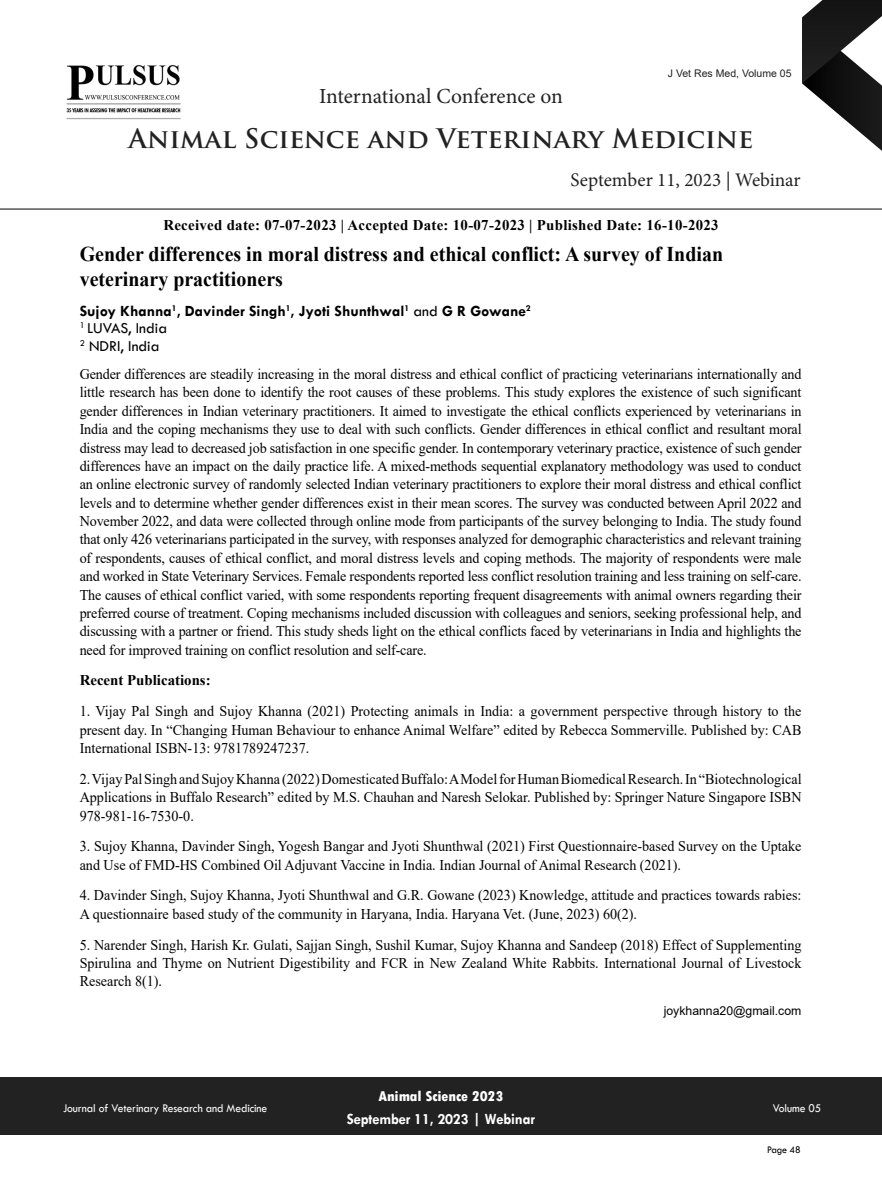
<style>
.page{position:relative;width:882px;height:1197px;background:#fff}
.page>*{position:absolute;margin:0;border:0;box-sizing:border-box;transform-origin:0 0}
.t1{font:700 26.25px "Trajan Pro";color:#222223}
.t2{font:21.53px "Minion Pro";letter-spacing:-.005em;color:#222223}
.t3{font:700 21px/24.5px "Times New Roman";color:#000;scale:.95 1}
.t4{font:19.25px "Minion Pro";color:#222223}
.t5{font:700 15.75px/17.5px "Tw Cen";color:#000}
.t6{font:700 15.75px "Tw Cen";letter-spacing:-.01em;color:#fff;scale:.95 1}
.t7{font:14.88px/18.4px "Times New Roman";color:#000;text-align:justify;scale:.95 1}
.t8{font:700 14.88px "Times New Roman";letter-spacing:.02em;color:#000}
.t9{font:700 14.88px "Times New Roman";color:#000}
.t10{font:800 condensed 14.88px "Tw Cen";letter-spacing:-.01em;color:#fff;scale:1.1 1}
.t11{font:12.25px "Tw Cen";letter-spacing:-.01em;color:#fff;scale:.95 1}
.t12{font:12.25px "Arial";color:#000}
.t13{font:10.5px "Arial";color:#222223}
.t14{font:10.5px "Tw Cen";letter-spacing:-.02em;color:#000;scale:.95 1}
.s1{font-weight:400}
</style>
<div class="page">
<svg style="left:802px;top:0;width:80px;height:151px"></svg>
<div style="left:0;top:1077px;width:882px;height:58px;background:#222223"></div>
<hr style="left:0;top:209px;width:882px;height:1px;background:#000">
<img style="left:66px;top:64px;width:115px;height:56px">
<h2 class="t2" style="left:319px;top:82px;width:245px">International Conference on</h2>
<p class="t13" style="left:668px;top:66px;width:125px">J Vet Res Med, Volume 05</p>
<h1 class="t1" style="left:129px;top:122px;width:626px">Animal Science and Veterinary Medicine</h1>
<p class="t4" style="left:571px;top:167px;width:232px">September 11, 2023 | Webinar</p>
<p class="t8" style="left:163px;top:215px;width:557px">Received date: 07-07-2023 | Accepted Date: 10-07-2023 | Published Date: 16-10-2023</p>
<h3 class="t3" style="left:80px;top:242px;width:679px">Gender differences in moral distress and ethical conflict: A survey of Indian veterinary practitioners</h3>
<p class="t5" style="left:80px;top:302px;width:453px">Sujoy Khanna<sup>1</sup>, Davinder Singh<sup>1</sup>, Jyoti Shunthwal<sup>1</sup> <span class="s1">and</span> G R Gowane<sup>2<br></sup><sup>1</sup> <span class="s1">LUVAS, India<br></span><sup>2</sup> <span class="s1">NDRI, India</span></p>
<p class="t7" style="left:80px;top:364px;width:761px">Gender differences are steadily increasing in the moral distress and ethical conflict of practicing veterinarians internationally and little research has been done to identify the root causes of these problems. This study explores the existence of such significant gender differences in Indian veterinary practitioners. It aimed to investigate the ethical conflicts experienced by veterinarians in India and the coping mechanisms they use to deal with such conflicts. Gender differences in ethical conflict and resultant moral distress may lead to decreased job satisfaction in one specific gender. In contemporary veterinary practice, existence of such gender differences have an impact on the daily practice life. A mixed-methods sequential explanatory methodology was used to conduct an online electronic survey of randomly selected Indian veterinary practitioners to explore their moral distress and ethical conflict levels and to determine whether gender differences exist in their mean scores. The survey was conducted between April 2022 and November 2022, and data were collected through online mode from participants of the survey belonging to India. The study found that only 426 veterinarians participated in the survey, with responses analyzed for demographic characteristics and relevant training of respondents, causes of ethical conflict, and moral distress levels and coping methods. The majority of respondents were male and worked in State Veterinary Services. Female respondents reported less conflict resolution training and less training on self-care.<br>The causes of ethical conflict varied, with some respondents reporting frequent disagreements with animal owners regarding their preferred course of treatment. Coping mechanisms included discussion with colleagues and seniors, seeking professional help, and discussing with a partner or friend. This study sheds light on the ethical conflicts faced by veterinarians in India and highlights the need for improved training on conflict resolution and self-care.</p>
<p class="t9" style="left:80px;top:670px;width:132px">Recent Publications:</p>
<p class="t7" style="left:80px;top:702px;width:761px">1. Vijay Pal Singh and Sujoy Khanna (2021) Protecting animals in India: a government perspective through history to the present day. In “Changing Human Behaviour to enhance Animal Welfare” edited by Rebecca Sommerville. Published by: CAB International ISBN-13: 9781789247237.</p>
<p class="t7" style="left:80px;top:769px;width:761px">2. Vijay Pal Singh and Sujoy Khanna (2022) Domesticated Buffalo: A Model for Human Biomedical Research. In “Biotechnological Applications in Buffalo Research” edited by M.S. Chauhan and Naresh Selokar. Published by: Springer Nature Singapore ISBN 978-981-16-7530-0.</p>
<p class="t7" style="left:80px;top:837px;width:761px">3. Sujoy Khanna, Davinder Singh, Yogesh Bangar and Jyoti Shunthwal (2021) First Questionnaire-based Survey on the Uptake and Use of FMD-HS Combined Oil Adjuvant Vaccine in India. Indian Journal of Animal Research (2021).</p>
<p class="t7" style="left:80px;top:886px;width:761px">4. Davinder Singh, Sujoy Khanna, Jyoti Shunthwal and G.R. Gowane (2023) Knowledge, attitude and practices towards rabies:<br>A questionnaire based study of the community in Haryana, India. Haryana Vet. (June, 2023) 60(2).</p>
<p class="t7" style="left:80px;top:935px;width:761px">5. Narender Singh, Harish Kr. Gulati, Sajjan Singh, Sushil Kumar, Sujoy Khanna and Sandeep (2018) Effect of Supplementing Spirulina and Thyme on Nutrient Digestibility and FCR in New Zealand White Rabbits. International Journal of Livestock Research 8(1).</p>
<p class="t12" style="left:664px;top:1002px;width:139px">joykhanna20@gmail.com</p>
<p class="t10" style="left:379px;top:1087px;width:115px">Animal Science 2023</p>
<p class="t6" style="left:347px;top:1110px;width:200px">September 11, 2023 | Webinar</p>
<p class="t11" style="left:63px;top:1100px;width:217px">Journal of Veterinary Research and Medicine</p>
<p class="t11" style="left:773px;top:1100px;width:53px">Volume 05</p>
<p class="t14" style="left:767px;top:1143px;width:37px">Page 48</p>
</div>
